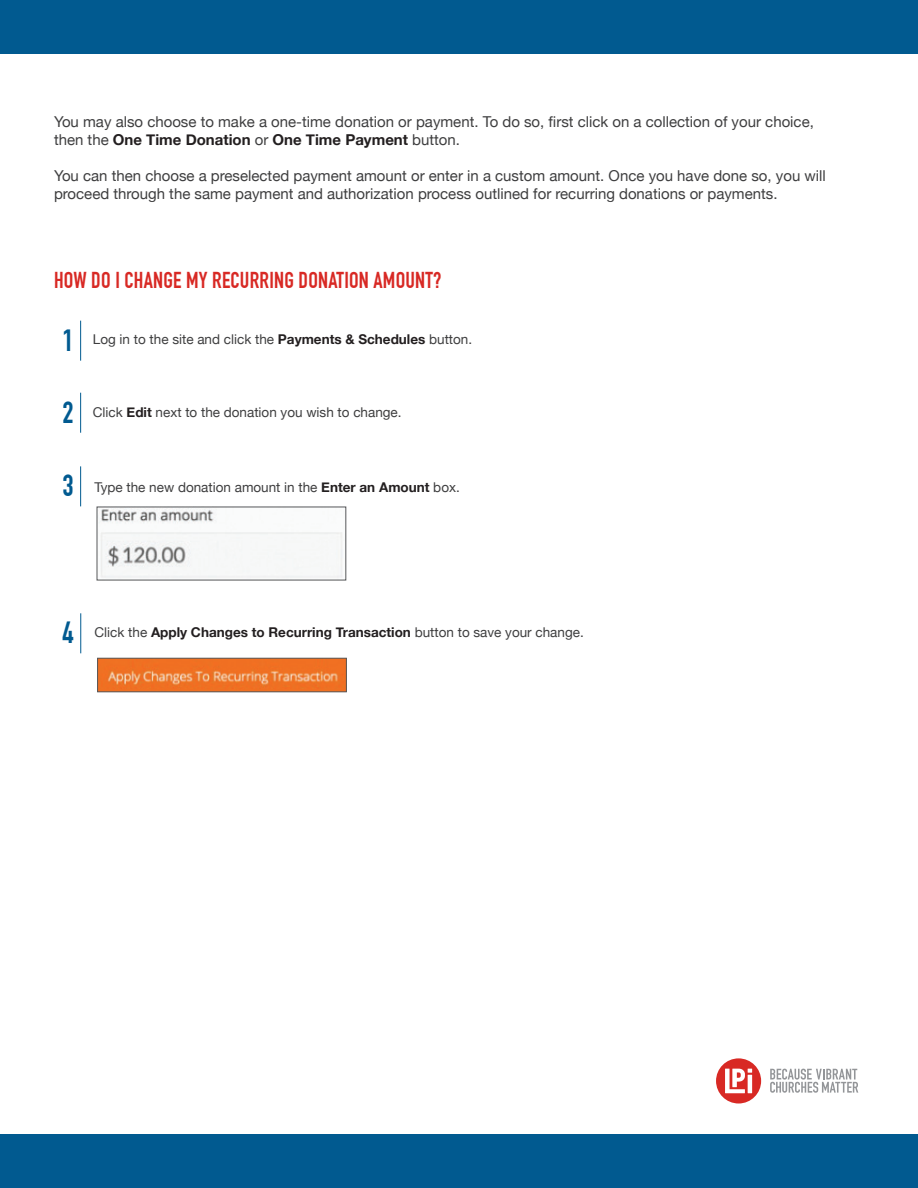
<style>
.page{position:relative;width:918px;height:1188px;background:#fff}
.page>*{position:absolute;margin:0;border:0;box-sizing:border-box;transform-origin:0 0}
.t1{font:700 30px "DIN Condensed";color:#015a90}
.t2{font:700 22.5px "DIN Condensed";letter-spacing:.01em;color:#d82924}
.t3{font:15px/18px "Helvetica Neue";color:#3e3e3f}
.t4{font:13.5px "Helvetica Neue";color:#3e3e3f}
.t5{font:700 13.5px "Helvetica Neue";color:#231f20}
.s1{font-weight:700;color:#231f20}
.s2{font-weight:400;color:#3e3e3f}
</style>
<div class="page">
<div style="left:0;top:0;width:918px;height:54px;background:#015a90"></div>
<div style="left:0;top:1134px;width:918px;height:54px;background:#015a90"></div>
<hr style="left:80px;top:321px;width:1px;height:40px;background:#015a90">
<hr style="left:80px;top:393px;width:1px;height:40px;background:#015a90">
<hr style="left:80px;top:466px;width:1px;height:40px;background:#015a90">
<img style="left:99px;top:509px;width:244px;height:69px">
<hr style="left:80px;top:613px;width:1px;height:40px;background:#015a90">
<img style="left:99px;top:660px;width:246px;height:30px">
<div style="left:97px;top:658px;width:250px;height:34px;border:1px solid #57585a"></div>
<svg style="left:770px;top:1069px;width:88px;height:24px"></svg>
<div style="left:716px;top:1058px;width:45px;height:46px;background:#d82924;border-radius:50%"></div>
<svg style="left:725px;top:1069px;width:27px;height:24px"></svg>
<hr style="left:748px;top:1075px;width:4px;height:18px;background:#fff">
<p class="t3" style="left:54px;top:114px;width:761px">You may also choose to make a one-time donation or payment. To do so, first click on a collection of your choice, then the <span class="s1">One Time Donation</span> or <span class="s1">One Time Payment</span> button.</p>
<p class="t3" style="left:54px;top:168px;width:773px">You can then choose a preselected payment amount or enter in a custom amount. Once you have done so, you will proceed through the same payment and authorization process outlined for recurring donations or payments.</p>
<p class="t2" style="left:54px;top:267px;width:389px">HOW DO I CHANGE MY RECURRING DONATION AMOUNT?</p>
<p class="t1" style="left:63px;top:323px;width:13px">1</p>
<p class="t4" style="left:93px;top:330px;width:381px">Log in to the site and click the <span class="s1">Payments &amp; Schedules</span> button.</p>
<p class="t1" style="left:63px;top:395px;width:13px">2</p>
<p class="t4" style="left:93px;top:403px;width:310px">Click <span class="s1">Edit</span> next to the donation you wish to change.</p>
<p class="t1" style="left:63px;top:468px;width:13px">3</p>
<p class="t4" style="left:94px;top:478px;width:367px">Type the new donation amount in the <span class="s1">Enter an Amount</span> box.</p>
<p class="t1" style="left:63px;top:615px;width:13px">4</p>
<p class="t5" style="left:94px;top:622px;width:491px"><span class="s2">Click the</span> Apply Changes to Recurring Transaction <span class="s2">button to save your change.</span></p>
</div>
